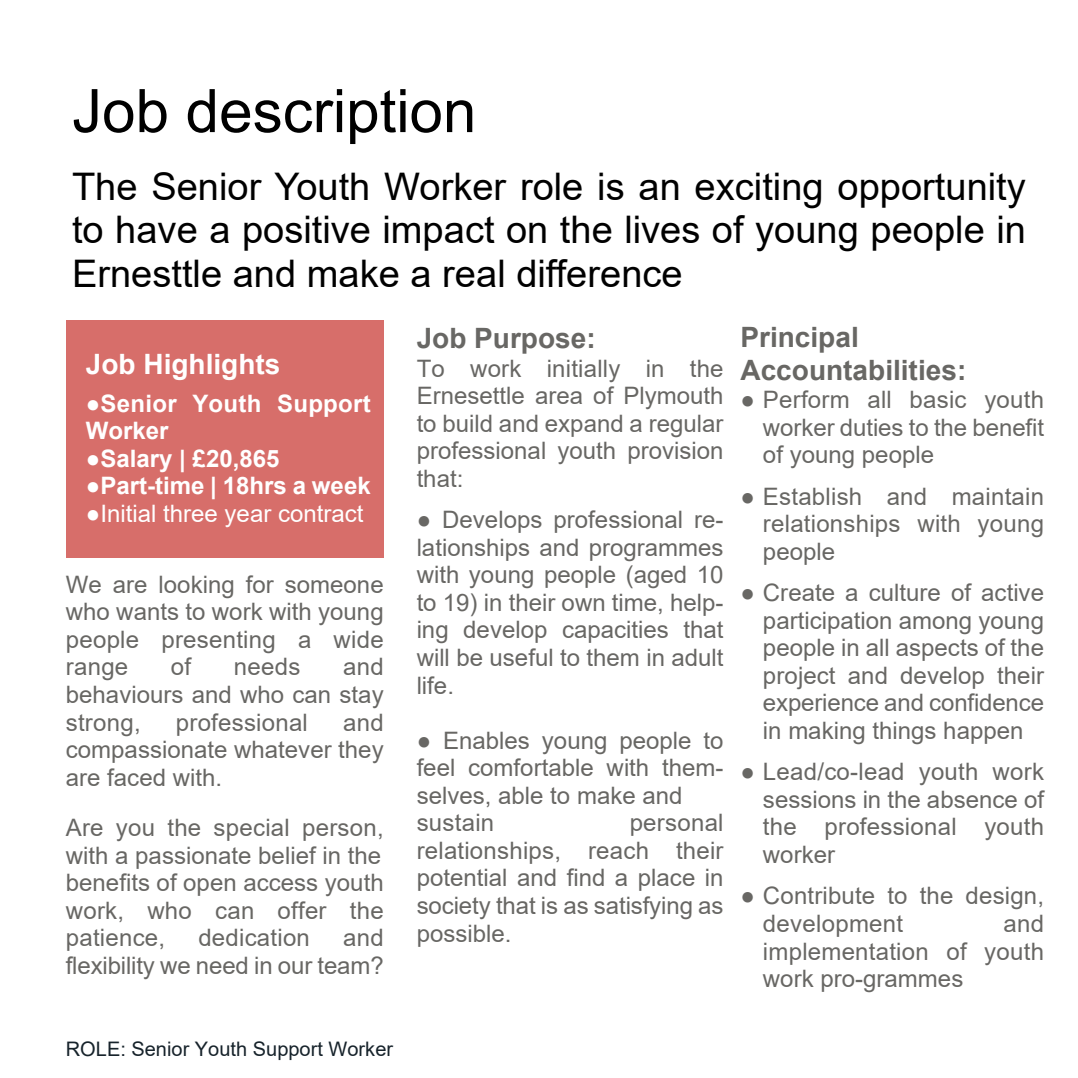
<style>
.page{position:relative;width:1078px;height:1078px;background:#fff}
.page>*{position:absolute;margin:0;border:0;box-sizing:border-box;transform-origin:0 0}
.t1{font:60px "Arial";color:#000}
.t2{font:38px/43.6px "Arial";color:#000;text-align:justify}
.t3{font:700 28px/32.2px "Arial";color:#686764}
.t4{font:700 28px "Arial";color:#fff}
.t5{font:24px/27.6px "Arial";color:#686764;text-align:justify}
.t6{font:700 24px/27.6px "Arial";color:#fff}
.t7{font:24px "Arial";color:#fff}
.t8{font:20px "Arial";color:#17232b}
.s1{font-family:"Times New Roman"}
</style>
<div class="page">
<div style="left:66px;top:320px;width:317px;height:237px;background:#d76e6a"></div>
<h1 class="t1" style="left:72px;top:88px;width:406px">Job description</h1>
<h2 class="t2" style="left:72px;top:168px;width:955px">The Senior Youth Worker role is an exciting opportunity to have a positive impact on the lives of young people in Ernesttle and make a real difference</h2>
<p class="t3" style="left:740px;top:324px;width:227px">Principal<br>Accountabilities:</p>
<p class="t5" style="left:762px;top:388px;width:282px;text-indent:-22px"><span class="s1">●</span> Perform all basic youth worker duties to the benefit of young people</p>
<p class="t5" style="left:762px;top:484px;width:282px;text-indent:-22px"><span class="s1">●</span> Establish and maintain relationships with young people</p>
<p class="t5" style="left:762px;top:581px;width:282px;text-indent:-22px"><span class="s1">●</span> Create a culture of active participation among young people in all aspects of the project and develop their experience and confidence in making things happen</p>
<p class="t5" style="left:762px;top:760px;width:282px;text-indent:-22px"><span class="s1">●</span> Lead/co-lead youth work sessions in the absence of the professional youth worker</p>
<p class="t5" style="left:762px;top:884px;width:282px;text-indent:-22px"><span class="s1">●</span> Contribute to the design, development</p>
<p class="t3" style="left:416px;top:325px;width:180px">Job Purpose:</p>
<p class="t5" style="left:416px;top:356px;width:308px">To work initially in the Ernesettle area of Plymouth to build and expand a regular professional youth provision that:</p>
<p class="t5" style="left:416px;top:508px;width:308px"><span class="s1">●</span> Develops professional re&shy;lationships and programmes with young people (aged 10 to 19) in their own time, help&shy;ing develop capacities that will be useful to them in adult life.</p>
<p class="t5" style="left:416px;top:728px;width:308px;text-align:left"><span class="s1">●</span> Enables young people to feel comfortable with them&shy;selves, able to make and sustain</p>
<p class="t4" style="left:86px;top:353px;width:196px">Job Highlights</p>
<p class="t6" style="left:86px;top:391px;width:286px"><span class="s1">●</span>Senior Youth Support<br>Worker</p>
<p class="t6" style="left:86px;top:446px;width:195px"><span class="s1">●</span>Salary | £20,865</p>
<p class="t6" style="left:86px;top:474px;width:286px"><span class="s1">●</span>Part-time | 18hrs a week</p>
<p class="t7" style="left:86px;top:504px;width:279px"><span class="s1">●</span>Initial three year contract</p>
<p class="t5" style="left:66px;top:572px;width:319px">We are looking for someone who wants to work with young people presenting a wide range</p>
<p class="t5" style="left:171px;top:655px;width:22px">of</p>
<p class="t5" style="left:234px;top:655px;width:68px">needs</p>
<p class="t5" style="left:66px;top:655px;width:319px;text-indent:277px">and behaviours and who can stay strong,</p>
<p class="t5" style="left:176px;top:710px;width:134px">professional</p>
<p class="t5" style="left:66px;top:710px;width:319px;text-indent:277px">and compassionate whatever they are faced with.</p>
<p class="t5" style="left:66px;top:815px;width:319px">Are you the special person, with a passionate belief in the benefits of open access youth work, who can offer the patience,</p>
<p class="t5" style="left:416px;top:811px;width:308px;text-indent:213px">personal relationships, reach their potential and find a place in society that is as satisfying as possible.</p>
<p class="t5" style="left:762px;top:911px;width:282px;text-indent:240px">and implementation of youth work pro-grammes</p>
<p class="t5" style="left:66px;top:926px;width:319px;text-align:right">and<br>flexibility we need in our team?</p>
<p class="t5" style="left:198px;top:926px;width:113px">dedication</p>
<p class="t8" style="left:66px;top:1041px;width:329px">ROLE: Senior Youth Support Worker</p>
</div>
